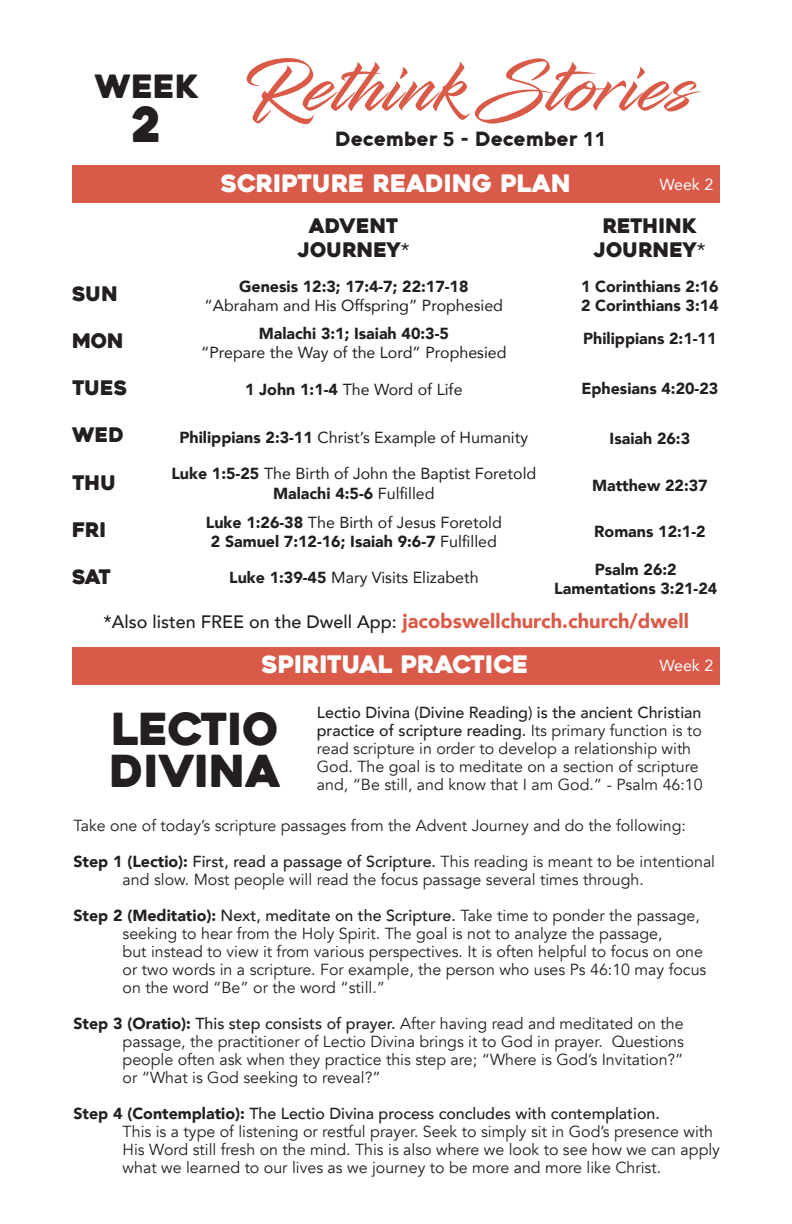
<style>
.page{position:relative;width:792px;height:1224px;background:#fff}
.page>*{position:absolute;margin:0;border:0;box-sizing:border-box;transform-origin:0 0}
.t1{font:72px "Infinite Stroke";letter-spacing:.025em;color:#da5a48}
.t2{font:48px "Heavitas";color:#231f20}
.t3{font:44px/42px "Heavitas";color:#231f20}
.t4{font:32px "Heavitas";color:#231f20}
.t5{font:24px "Heavitas";color:#fff}
.t6{font:20px/24px "Heavitas";color:#231f20;text-align:center}
.t7{font:900 20px "Aquawax";color:#231f20}
.t8{font:500 18px "Avenir";color:#231f20}
.t9{font:16px/18px "Avenir";color:#231f20}
.t10{font:900 16px/19.2px "Avenir";color:#231f20;text-align:center}
.t11{font:16px/19.2px "Avenir";color:#231f20;text-align:center}
.t12{font:16px "Avenir";color:#fff}
.s1{font-family:"Avenir"}
.s2{font-weight:900}
.s3{font-weight:400}
.s4{font-weight:900;font-size:20px;color:#da5a48}
.s5{font-weight:500}
</style>
<div class="page">
<div style="left:72px;top:166px;width:648px;height:37px;background:#da5a49"></div>
<div style="left:72px;top:647px;width:648px;height:38px;background:#da5a49"></div>
<h3 class="t4" style="left:95px;top:67px;width:105px">WEEK</h3>
<h2 class="t2" style="left:131px;top:95px;width:32px">2</h2>
<h1 class="t1" style="left:243px;top:43px;width:458px">Rethink Stories</h1>
<p class="t7" style="left:335px;top:126px;width:273px">December <span class="s1">5</span> - December <span class="s1">11</span></p>
<p class="t12" style="left:660px;top:171px;width:55px">Week 2</p>
<h3 class="t5" style="left:221px;top:168px;width:352px">SCRIPTURE READING PLAN</h3>
<p class="t6" style="left:298px;top:214px;width:113px">ADVENT<br>JOURNEY<span class="s1">*</span></p>
<p class="t6" style="left:594px;top:214px;width:113px">RETHINK<br>JOURNEY<span class="s1">*</span></p>
<p class="t6" style="left:72px;top:282px;width:48px">SUN</p>
<p class="t10" style="left:239px;top:276px;width:231px">Genesis 12:3; 17:4-7; 22:17-18</p>
<p class="t11" style="left:205px;top:296px;width:300px">“Abraham and His Offspring” Prophesied</p>
<p class="t6" style="left:72px;top:329px;width:54px">MON</p>
<p class="t10" style="left:259px;top:324px;width:192px">Malachi 3:1; Isaiah 40:3-5</p>
<p class="t11" style="left:201px;top:343px;width:307px">“Prepare the Way of the Lord” Prophesied</p>
<p class="t10" style="left:581px;top:277px;width:139px;text-align:left">1 Corinthians 2:16<br>2 Corinthians 3:14</p>
<p class="t10" style="left:583px;top:329px;width:135px">Philippians 2:1-11</p>
<p class="t6" style="left:72px;top:376px;width:57px">TUES</p>
<p class="t11" style="left:245px;top:380px;width:219px"><span class="s2">1 John 1:1-4</span> The Word of Life</p>
<p class="t10" style="left:581px;top:378px;width:138px">Ephesians 4:20-23</p>
<p class="t6" style="left:72px;top:423px;width:54px">WED</p>
<p class="t11" style="left:180px;top:428px;width:350px"><span class="s2">Philippians 2:3-11</span> Christ’s Example of Humanity</p>
<p class="t10" style="left:610px;top:429px;width:82px">Isaiah 26:3</p>
<p class="t6" style="left:72px;top:471px;width:46px">THU</p>
<p class="t11" style="left:171px;top:464px;width:366px"><span class="s2">Luke 1:5-25</span> The Birth of John the Baptist Foretold<br><span class="s2">Malachi 4:5-6</span> Fulfilled</p>
<p class="t10" style="left:592px;top:475px;width:117px">Matthew 22:37</p>
<p class="t6" style="left:72px;top:518px;width:36px">FRI</p>
<p class="t10" style="left:594px;top:521px;width:113px">Romans 12:1-2</p>
<p class="t6" style="left:72px;top:565px;width:40px">SAT</p>
<p class="t11" style="left:229px;top:568px;width:251px"><span class="s2">Luke 1:39-45</span> Mary Visits Elizabeth</p>
<p class="t10" style="left:554px;top:559px;width:165px">Psalm 26:2<br>Lamentations 3:21-24</p>
<p class="t10" style="left:206px;top:512px;width:298px">Luke 1:26-38 <span class="s3">The Birth of Jesus Foretold<br></span>2 Samuel 7:12-16; Isaiah 9:6-7 <span class="s3">Fulfilled</span></p>
<p class="t8" style="left:104px;top:606px;width:587px">*Also listen FREE on the Dwell App: <span class="s4">jacobswellchurch.church/dwell</span></p>
<h3 class="t5" style="left:261px;top:650px;width:269px">SPIRITUAL PRACTICE</h3>
<h3 class="t3" style="left:110px;top:709px;width:172px">LECTIO<br>DIVINA</h3>
<p class="t9" style="left:317px;top:704px;width:387px"><span class="s5">Lectio Divina (Divine Reading) is the ancient Christian practice of scripture reading.</span> Its primary function is to read scripture in order to develop a relationship with God. The goal is to meditate on a section of scripture and, “Be still, and know that I am God.” - Psalm 46:10</p>
<p class="t9" style="left:73px;top:817px;width:614px">Take one of today’s scripture passages from the Advent Journey and do the following:</p>
<p class="t9" style="left:123px;top:853px;width:594px;text-indent:-49px"><span class="s2">Step 1 (Lectio):</span> <span class="s5">First, read a passage of Scripture.</span> This reading is meant to be intentional and slow. Most people will read the focus passage several times through.</p>
<p class="t9" style="left:123px;top:907px;width:585px;text-indent:-49px"><span class="s2">Step 2 (Meditatio):</span> <span class="s5">Next, meditate on the Scripture.</span> Take time to ponder the passage, seeking to hear from the Holy Spirit. The goal is not to analyze the passage,<br>but instead to view it from various perspectives. It is often helpful to focus on one or two words in a scripture. For example, the person who uses Ps 46:10 may focus on the word “Be” or the word “still.”</p>
<p class="t9" style="left:123px;top:1015px;width:563px;text-align:justify;text-indent:-49px"><span class="s2">Step 3 (Oratio):</span> <span class="s5">This step consists of prayer.</span> After having read and meditated on the passage, the practitioner of Lectio Divina brings it to God in prayer. Questions people often ask when they practice this step are; “Where is God’s Invitation?” or “What is God seeking to reveal?”</p>
<p class="t9" style="left:123px;top:1105px;width:599px;text-indent:-49px"><span class="s2">Step 4 (Contemplatio):</span> <span class="s5">The Lectio Divina process concludes with contemplation.<br></span>This is a type of listening or restful prayer. Seek to simply sit in God’s presence with His Word still fresh on the mind. This is also where we look to see how we can apply what we learned to our lives as we journey to be more and more like Christ.</p>
<p class="t12" style="left:660px;top:653px;width:55px">Week 2</p>
</div>
